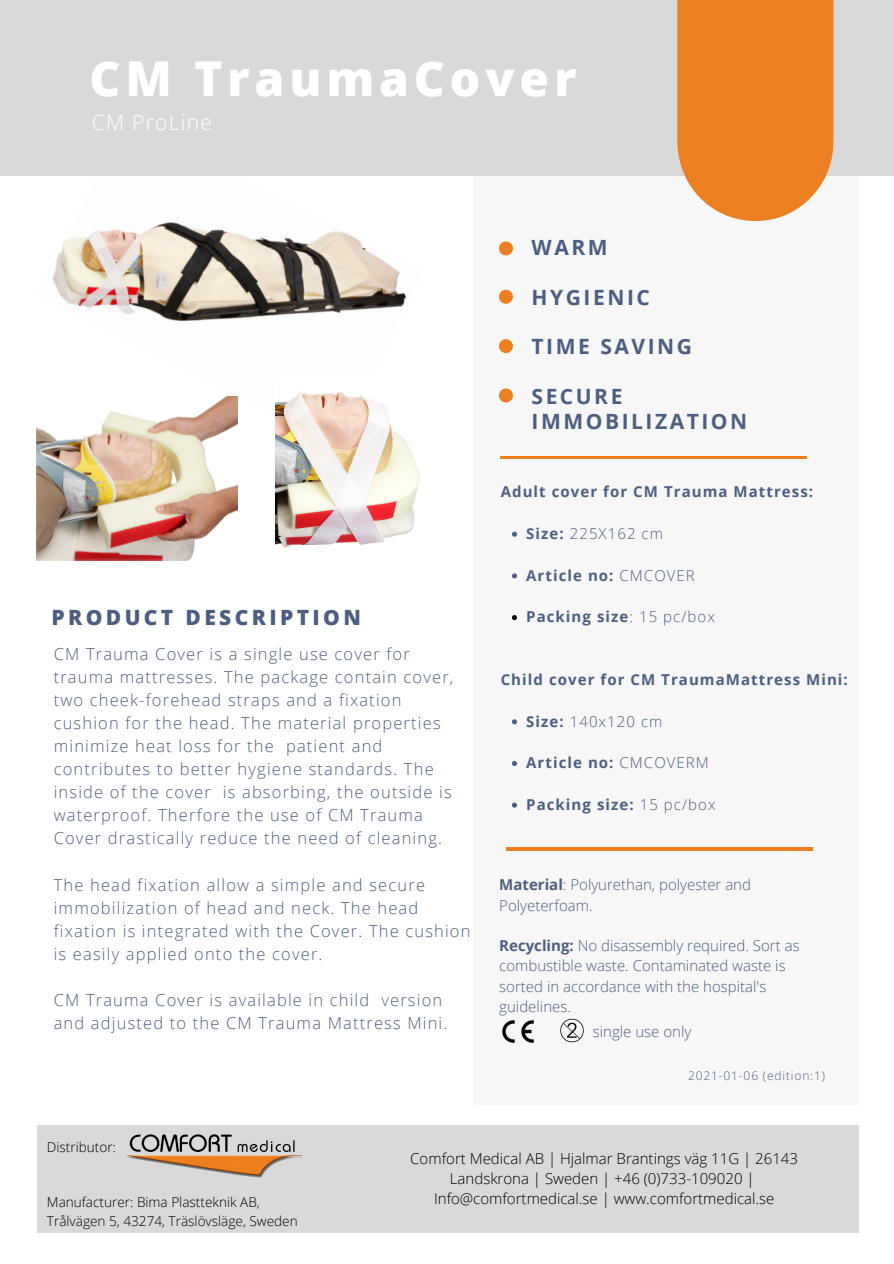
<style>
.page{position:relative;width:894px;height:1264px;background:#fff}
.page>*{position:absolute;margin:0;border:0;box-sizing:border-box;transform-origin:0 0}
.t1{font:800 48px "Open Sans";letter-spacing:.1em;color:#fff}
.t2{font:700 21px/24.8px "Open Sans";letter-spacing:.12em;color:#4d5f81}
.t3{font:800 21px "Open Sans";letter-spacing:.16em;color:#4d5f81}
.t4{font:300 21px "Open Sans";letter-spacing:.06em;color:#fff}
.t5{font:300 16.5px/23.1px "Open Sans";letter-spacing:.07em;color:#4d5f81}
.t6{font:300 15px/20.2px "Open Sans";color:#4d5f81}
.t7{font:700 15px "Open Sans";letter-spacing:.07em;color:#4d5f81}
.t8{font:300 15px/20.2px "Open Sans";color:#000;text-align:center}
.t9{font:300 15px "Open Sans";letter-spacing:.07em;color:#4d5f81}
.t10{font:300 13.65px/18.3px "Open Sans";color:#000}
.t11{font:300 12px "Open Sans";letter-spacing:.07em;color:#4d5f81}
.s1{font-weight:700}
.s2{font-weight:300}
</style>
<div class="page">
<img style="left:52px;top:222px;width:355px;height:203px">
<div style="left:0;top:0;width:893px;height:176px;background:#d9d9d9"></div>
<div style="left:473px;top:172px;width:385px;height:976px;background:#f7f7f7"></div>
<div style="left:0;top:1105px;width:893px;height:158px;background:#fff"></div>
<svg style="left:677px;top:0;width:156px;height:221px;background:#ec8932"></svg>
<div style="left:37px;top:1124px;width:821px;height:108px;background:#d9d9d9"></div>
<svg style="left:499px;top:339px;width:13px;height:14px"></svg>
<svg style="left:499px;top:241px;width:13px;height:14px"></svg>
<svg style="left:499px;top:290px;width:13px;height:14px"></svg>
<img style="left:502px;top:1020px;width:32px;height:23px">
<img style="left:121px;top:1124px;width:184px;height:54px">
<hr style="left:500px;top:456px;width:307px;height:3px;background:#ec8021">
<svg style="left:499px;top:388px;width:13px;height:14px"></svg>
<img style="left:275px;top:377px;width:145px;height:171px">
<img style="left:37px;top:396px;width:200px;height:164px">
<svg style="left:512px;top:531px;width:5px;height:6px"></svg>
<svg style="left:512px;top:573px;width:5px;height:5px"></svg>
<svg style="left:512px;top:615px;width:5px;height:5px"></svg>
<svg style="left:512px;top:719px;width:5px;height:5px"></svg>
<svg style="left:512px;top:761px;width:5px;height:5px"></svg>
<svg style="left:512px;top:802px;width:5px;height:5px"></svg>
<img style="left:560px;top:1018px;width:24px;height:25px">
<hr style="left:506px;top:847px;width:306px;height:3px;background:#ec8021">
<p class="t1" style="left:89px;top:45px;width:488px">CM TraumaCover</p>
<p class="t4" style="left:92px;top:108px;width:122px">CM ProLine</p>
<p class="t2" style="left:531px;top:234px;width:78px">WARM</p>
<p class="t2" style="left:531px;top:284px;width:120px">HYGIENIC</p>
<p class="t2" style="left:531px;top:334px;width:162px">TIME SAVING</p>
<p class="t2" style="left:531px;top:383px;width:217px">SECURE<br>IMMOBILIZATION</p>
<p class="t3" style="left:51px;top:603px;width:311px">PRODUCT DESCRIPTION</p>
<p class="t5" style="left:54px;top:641px;width:401px">CM Trauma Cover is a single use cover for trauma mattresses. The package contain cover, two cheek-forehead straps and a fixation cushion for the head. The material properties minimize heat loss for the patient and contributes to better hygiene standards. The inside of the cover is absorbing, the outside is waterproof. Therfore the use of CM Trauma Cover drastically reduce the need of cleaning.</p>
<p class="t5" style="left:54px;top:872px;width:418px">The head fixation allow a simple and secure immobilization of head and neck. The head fixation is integrated with the Cover. The cushion is easily applied onto the cover.</p>
<p class="t5" style="left:54px;top:988px;width:395px">CM Trauma Cover is available in child version and adjusted to the CM Trauma Mattress Mini.</p>
<p class="t7" style="left:500px;top:481px;width:314px">Adult cover for CM Trauma Mattress:</p>
<p class="t9" style="left:526px;top:523px;width:138px"><span class="s1">Size:</span> 225X162 cm</p>
<p class="t7" style="left:526px;top:564px;width:170px">Article no: <span class="s2">CMCOVER</span></p>
<p class="t7" style="left:526px;top:606px;width:190px">Packing size<span class="s2">: 15 pc/box</span></p>
<p class="t7" style="left:500px;top:669px;width:348px">Child cover for CM TraumaMattress Mini:</p>
<p class="t9" style="left:526px;top:710px;width:138px"><span class="s1">Size:</span> 140x120 cm</p>
<p class="t7" style="left:526px;top:752px;width:184px">Article no: <span class="s2">CMCOVERM</span></p>
<p class="t7" style="left:526px;top:794px;width:191px">Packing size: <span class="s2">15 pc/box</span></p>
<p class="t6" style="left:499px;top:874px;width:253px"><span class="s1">Material</span>: Polyurethan, polyester and<br>Polyeterfoam.</p>
<p class="t6" style="left:499px;top:935px;width:302px"><span class="s1">Recycling:</span> No disassembly required. Sort as combustible waste. Contaminated waste is sorted in accordance with the hospital's guidelines.</p>
<p class="t6" style="left:592px;top:1020px;width:100px">single use only</p>
<p class="t11" style="left:687px;top:1067px;width:138px">2021-01-06 (edition:1)</p>
<p class="t10" style="left:47px;top:1137px;width:71px">Distributor:</p>
<p class="t10" style="left:47px;top:1192px;width:252px">Manufacturer: Bima Plastteknik AB,<br>Trålvägen 5, 43274, Träslövsläge, Sweden</p>
<p class="t8" style="left:410px;top:1147px;width:389px">Comfort Medical AB | Hjalmar Brantings väg 11G | 26143<br>Landskrona | Sweden | +46 (0)733-109020 |</p>
<p class="t8" style="left:434px;top:1188px;width:342px">Info@comfortmedical.se | www.comfortmedical.se</p>
</div>
